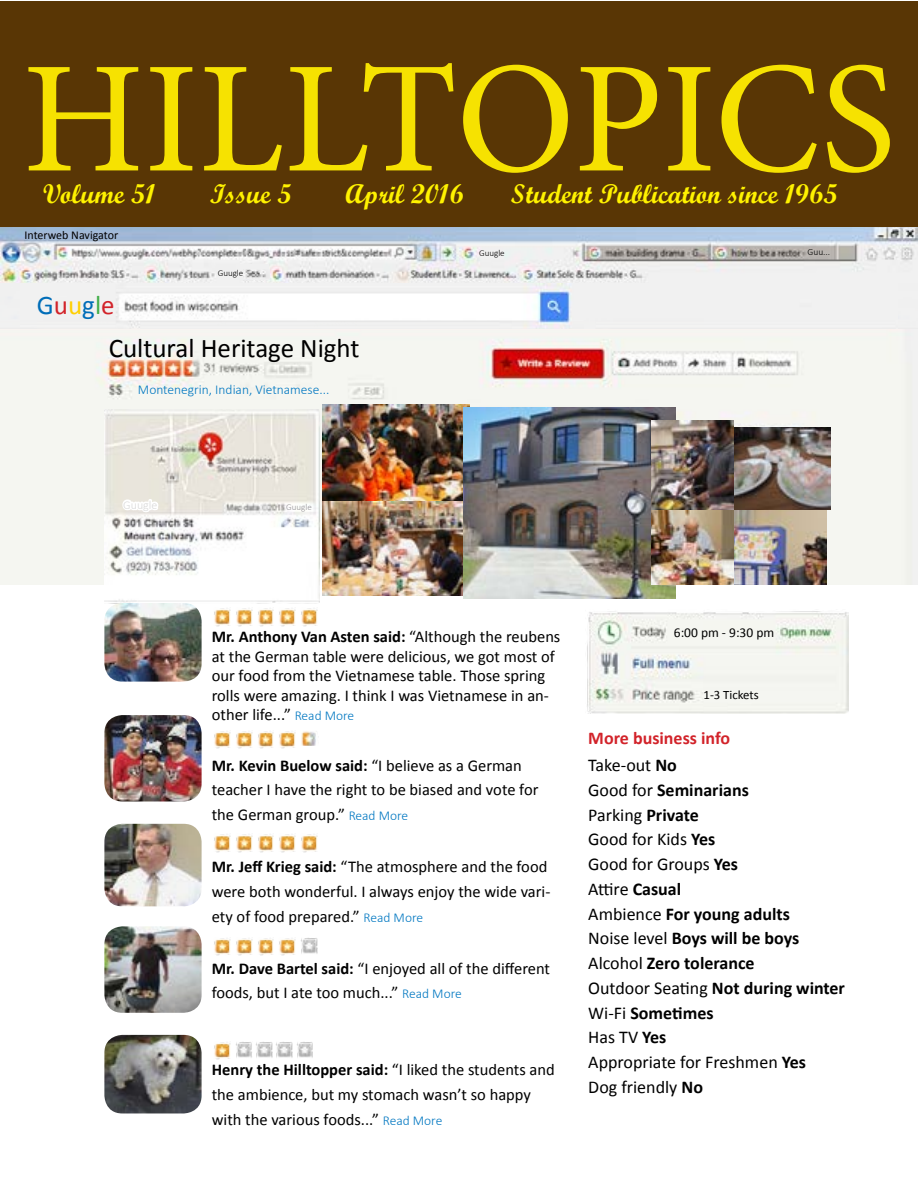
<style>
.page{position:relative;width:918px;height:1188px;background:#fff}
.page>*{position:absolute;margin:0;border:0;box-sizing:border-box;transform-origin:0 0}
.t1{font:159px "Minion Pro";letter-spacing:-.005em;color:#f6e201}
.t2{font:27px "Script MT Bold";color:#fff200}
.t3{font:27px "Calibri";color:#000}
.t4{font:27px "Calibri";color:#006db8}
.t5{font:18px/24.8px "Calibri";color:#000}
.t6{font:700 18px "Calibri";color:#d2232a}
.t7{font:16.5px/24.8px "Calibri";color:#000}
.t8{font:300 13.5px "Calibri";color:#0077c1}
.t9{font:13.5px "Calibri";color:#000}
.t10{font:12.75px "Calibri";color:#000}
.t11{font:12px "Calibri";color:#000}
.t12{font:300 12px "Calibri";color:#d9d9d9}
.t13{font:300 9.45px "Calibri";color:#000}
.t14{font:300 9px "Calibri";color:#000}
.t15{font:300 9px "Calibri";color:#959397}
.s1{color:#d2232a}
.s2{color:#ffcf01}
.s3{color:#41ad49}
.s4{font-weight:700}
.s5{font-weight:300;font-size:13.5px;color:#0077c1}
</style>
<div class="page">
<img style="left:0;top:329px;width:918px;height:256px">
<img style="left:104px;top:410px;width:215px;height:193px">
<img style="left:104px;top:603px;width:98px;height:79px">
<img style="left:0;top:227px;width:918px;height:56px">
<img style="left:104px;top:715px;width:98px;height:86px">
<img style="left:104px;top:824px;width:98px;height:82px">
<img style="left:104px;top:926px;width:98px;height:87px">
<img style="left:104px;top:1035px;width:98px;height:78px">
<img style="left:301px;top:731px;width:16px;height:15px">
<img style="left:214px;top:731px;width:16px;height:18px">
<img style="left:236px;top:731px;width:16px;height:18px">
<img style="left:258px;top:731px;width:16px;height:18px">
<img style="left:279px;top:731px;width:16px;height:18px">
<img style="left:214px;top:834px;width:16px;height:18px">
<img style="left:236px;top:834px;width:16px;height:18px">
<img style="left:258px;top:834px;width:16px;height:18px">
<img style="left:279px;top:834px;width:16px;height:18px">
<img style="left:301px;top:834px;width:16px;height:18px">
<img style="left:214px;top:938px;width:16px;height:18px">
<img style="left:236px;top:938px;width:16px;height:18px">
<img style="left:258px;top:938px;width:16px;height:18px">
<img style="left:279px;top:938px;width:16px;height:18px">
<img style="left:214px;top:608px;width:16px;height:18px">
<img style="left:236px;top:608px;width:16px;height:18px">
<img style="left:258px;top:608px;width:16px;height:18px">
<img style="left:279px;top:608px;width:16px;height:18px">
<img style="left:301px;top:608px;width:16px;height:18px">
<img style="left:214px;top:1042px;width:16px;height:18px">
<img style="left:236px;top:1042px;width:16px;height:16px">
<img style="left:256px;top:1042px;width:16px;height:16px">
<img style="left:276px;top:1042px;width:17px;height:16px">
<img style="left:297px;top:1042px;width:16px;height:16px">
<img style="left:20px;top:283px;width:878px;height:46px">
<img style="left:587px;top:611px;width:261px;height:103px">
<img style="left:733px;top:509px;width:93px;height:76px">
<img style="left:322px;top:405px;width:148px;height:98px">
<img style="left:323px;top:502px;width:141px;height:93px">
<img style="left:301px;top:938px;width:16px;height:16px">
<img style="left:733px;top:428px;width:98px;height:81px">
<img style="left:464px;top:407px;width:211px;height:191px">
<img style="left:651px;top:509px;width:82px;height:76px">
<img style="left:651px;top:421px;width:82px;height:88px">
<svg style="left:120px;top:497px;width:41px;height:18px"></svg>
<img style="left:237px;top:264px;width:31px;height:16px">
<div style="left:0;top:1px;width:918px;height:226px;background:#593605"></div>
<img style="left:244px;top:270px;width:25px;height:8px">
<h1 class="t1" style="left:22px;top:13px;width:875px">HILLTOPICS</h1>
<h2 class="t2" style="left:43px;top:177px;width:114px">Volume 51</h2>
<h2 class="t2" style="left:210px;top:177px;width:83px">Issue 5</h2>
<h2 class="t2" style="left:346px;top:177px;width:120px">April 2016</h2>
<h2 class="t2" style="left:511px;top:177px;width:328px">Student Publication since 1965</h2>
<p class="t11" style="left:25px;top:227px;width:95px">Interweb Navigator</p>
<h2 class="t4" style="left:37px;top:288px;width:79px">G<span class="s1">u</span><span class="s2">u</span>g<span class="s3">l</span><span class="s1">e</span></h2>
<p class="t14" style="left:218px;top:268px;width:27px">Guugle</p>
<h2 class="t3" style="left:109px;top:331px;width:252px">Cultural Heritage Night</h2>
<p class="t8" style="left:138px;top:382px;width:193px">Montenegrin, Indian, Vietnamese...</p>
<p class="t12" style="left:123px;top:497px;width:36px">Guugle</p>
<p class="t15" style="left:286px;top:501px;width:27px">Guugle</p>
<p class="t14" style="left:479px;top:247px;width:27px">Guugle</p>
<p class="t13" style="left:808px;top:246px;width:24px">Guu...</p>
<p class="t7" style="left:212px;top:627px;width:350px;line-height:19.5px"><span class="s4">Mr. Anthony Van Asten said:</span> “Although the reubens at the German table were delicious, we got most of our food from the Vietnamese table. Those spring rolls were amazing. I think I was Vietnamese in an&shy;other life...” <span class="s5">Read More</span></p>
<p class="t7" style="left:212px;top:753px;width:328px"><span class="s4">Mr. Kevin Buelow said:</span> “I believe as a German teacher I have the right to be biased and vote for the German group.” <span class="s5">Read More</span></p>
<p class="t7" style="left:212px;top:854px;width:340px"><span class="s4">Mr. Jeff Krieg said:</span> “The atmosphere and the food were both wonderful. I always enjoy the wide vari&shy;ety of food prepared.” <span class="s5">Read More</span></p>
<p class="t7" style="left:212px;top:956px;width:340px"><span class="s4">Mr. Dave Bartel said:</span> “I enjoyed all of the different foods, but I ate too much...” <span class="s5">Read More</span></p>
<p class="t7" style="left:212px;top:1057px;width:345px"><span class="s4">Henry the Hilltopper said:</span> “I liked the students and the ambience, but my stomach wasn’t so happy with the various foods...” <span class="s5">Read More</span></p>
<p class="t9" style="left:674px;top:624px;width:102px">6:00 pm - 9:30 pm</p>
<p class="t10" style="left:704px;top:687px;width:57px">1-3 Tickets</p>
<p class="t6" style="left:588px;top:727px;width:143px">More business info</p>
<p class="t5" style="left:588px;top:753px;width:258px">Take-out <span class="s4">No<br></span>Good for <span class="s4">Seminarians<br></span>Parking <span class="s4">Private<br></span>Good for Kids <span class="s4">Yes<br></span>Good for Groups <span class="s4">Yes<br></span>Attire <span class="s4">Casual<br></span>Ambience <span class="s4">For young adults<br></span>Noise level <span class="s4">Boys will be boys<br></span>Alcohol <span class="s4">Zero tolerance<br></span>Outdoor Seating <span class="s4">Not during winter<br></span>Wi-Fi <span class="s4">Sometimes<br></span>Has TV <span class="s4">Yes<br></span>Appropriate for Freshmen <span class="s4">Yes<br></span>Dog friendly <span class="s4">No</span></p>
</div>
